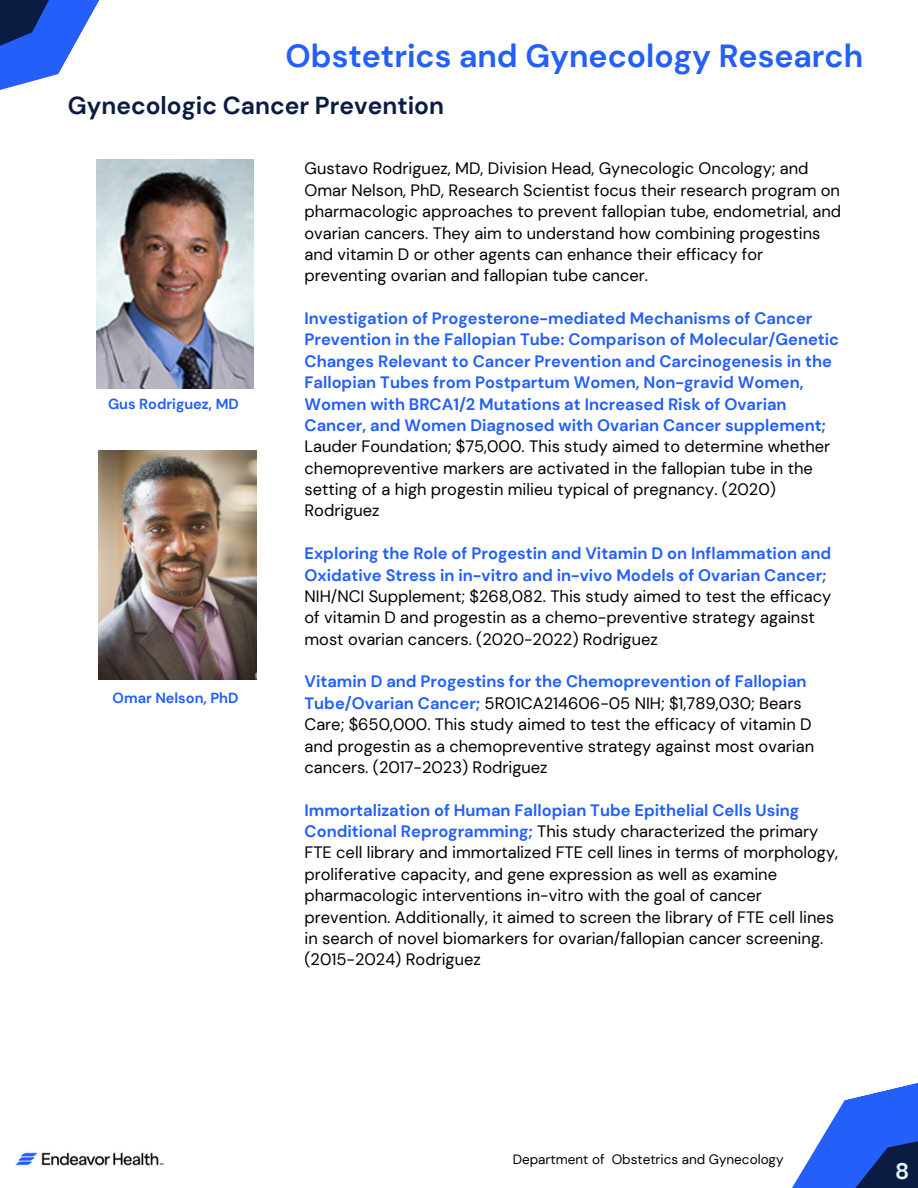
<style>
.page{position:relative;width:918px;height:1188px;background:#fff}
.page>*{position:absolute;margin:0;border:0;box-sizing:border-box;transform-origin:0 0}
.t1{font:700 31.95px "DM Sans";color:#235ff8}
.t2{font:700 24.45px "DM Sans";color:#0b1b42}
.t3{font:700 22.5px "DM Sans";color:#e1f5fc}
.t4{font:16.5px/21.3px "DM Sans";color:#000}
.t5{font:700 16.5px/21.3px "DM Sans";color:#235ff8}
.t6{font:700 14.55px "DM Sans";color:#235ff8}
.t7{font:13.5px "DM Sans";color:#000}
.s1{font-weight:400;color:#000}
.s2{font-weight:700;color:#235ff8}
</style>
<div class="page">
<svg style="left:792px;top:1083px;width:126px;height:105px;fill:#235ff8"></svg>
<svg style="left:0;top:0;width:99px;height:90px;fill:#235ff8"></svg>
<img style="left:96px;top:159px;width:158px;height:230px">
<img style="left:99px;top:450px;width:157px;height:230px">
<img style="left:15px;top:1152px;width:149px;height:14px">
<h3 class="t1" style="left:286px;top:35px;width:579px">Obstetrics and Gynecology Research</h3>
<p class="t2" style="left:68px;top:90px;width:378px">Gynecologic Cancer Prevention</p>
<p class="t6" style="left:108px;top:395px;width:132px">Gus Rodriguez, MD</p>
<h3 class="t6" style="left:113px;top:688px;width:127px">Omar Nelson, PhD</h3>
<h3 class="t4" style="left:305px;top:158px;width:538px">Gustavo Rodriguez, MD, Division Head, Gynecologic Oncology; and Omar Nelson, PhD, Research Scientist focus their research program on pharmacologic approaches to prevent fallopian tube, endometrial, and ovarian cancers. They aim to understand how combining progestins and vitamin D or other agents can enhance their efficacy for preventing ovarian and fallopian tube cancer.</h3>
<h3 class="t5" style="left:305px;top:308px;width:536px">Investigation of Progesterone-mediated Mechanisms of Cancer Prevention in the Fallopian Tube: Comparison of Molecular/Genetic Changes Relevant to Cancer Prevention and Carcinogenesis in the Fallopian Tubes from Postpartum Women, Non-gravid Women, Women with BRCA1/2 Mutations at Increased Risk of Ovarian Cancer, and Women Diagnosed with Ovarian Cancer supplement; <span class="s1">Lauder Foundation; $75,000. This study aimed to determine whether chemopreventive markers are activated in the fallopian tube in the setting of a high progestin milieu typical of pregnancy. (2020)<br>Rodriguez</span></h3>
<h4 class="t4" style="left:305px;top:543px;width:528px"><span class="s2">Exploring the Role of Progestin and Vitamin D on Inflammation and Oxidative Stress in in-vitro and in-vivo Models of Ovarian Cancer; </span>NIH/NCI Supplement; $268,082. This study aimed to test the efficacy of vitamin D and progestin as a chemo-preventive strategy against most ovarian cancers. (2020-2022) Rodriguez</h4>
<p class="t4" style="left:305px;top:671px;width:511px"><span class="s2">Vitamin D and Progestins for the Chemoprevention of Fallopian Tube/Ovarian Cancer;</span> 5R01CA214606-05 NIH; $1,789,030; Bears Care; $650,000. This study aimed to test the efficacy of vitamin D and progestin as a chemopreventive strategy against most ovarian cancers. (2017-2023) Rodriguez</p>
<h4 class="t4" style="left:305px;top:799px;width:535px"><span class="s2">Immortalization of Human Fallopian Tube Epithelial Cells Using Conditional Reprogramming;</span> This study characterized the primary FTE cell library and immortalized FTE cell lines in terms of morphology, proliferative capacity, and gene expression as well as examine pharmacologic interventions in-vitro with the goal of cancer prevention. Additionally, it aimed to screen the library of FTE cell lines in search of novel biomarkers for ovarian/fallopian cancer screening. (2015-2024) Rodriguez</h4>
<p class="t7" style="left:513px;top:1151px;width:272px">Department of Obstetrics and Gynecology</p>
<h3 class="t3" style="left:895px;top:1156px;width:16px">8</h3>
</div>
